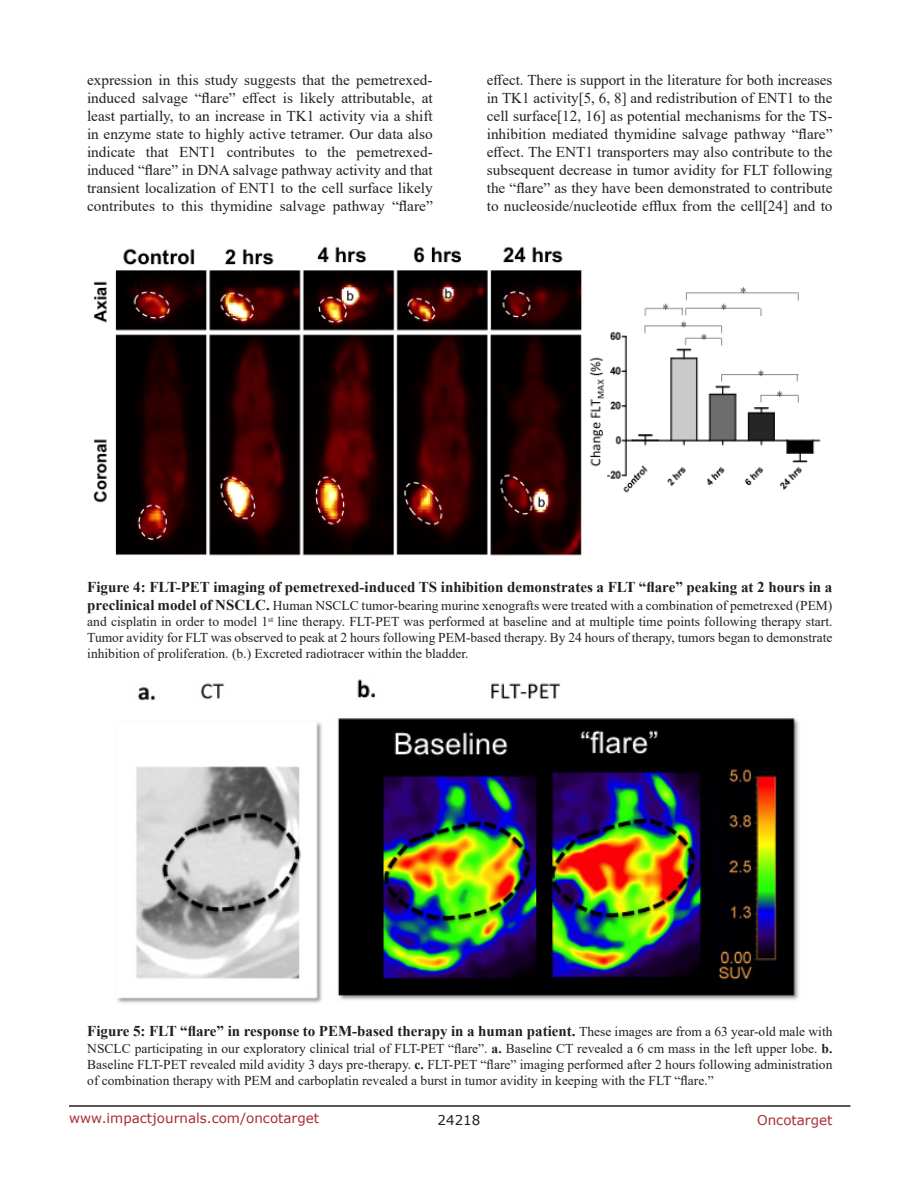
<style>
.page{position:relative;width:918px;height:1188px;background:#fff}
.page>*{position:absolute;margin:0;border:0;box-sizing:border-box;transform-origin:0 0}
.BodyText{font:15px/18px "Times New Roman";color:#221f22;text-align:justify}
.FigureText{font:700 15px "Times New Roman";color:#221f22}
.FigureText-2{font:13.5px/16.2px "Times New Roman";color:#221f22;text-align:justify}
.t1{font:13.5px "Verdana";color:#ac2b31}
.t2{font:13.5px "Verdana";color:#221f22}
.s1{font-weight:700;font-size:15px}
.s2{font-weight:400;font-size:13.5px}
.s3{font-weight:700}
</style>
<div class="page">
<hr style="left:69px;top:1105px;width:781px;height:2px;background:#231f20">
<img style="left:93px;top:246px;width:728px;height:310px">
<img style="left:117px;top:679px;width:682px;height:324px">
<p class="BodyText" style="left:87px;top:71px;width:347px">expression in this study suggests that the pemetrexed&shy;induced salvage “flare” effect is likely attributable, at least partially, to an increase in TK1 activity via a shift in enzyme state to highly active tetramer. Our data also indicate that ENT1 contributes to the pemetrexed&shy;induced “flare” in DNA salvage pathway activity and that transient localization of ENT1 to the cell surface likely contributes to this thymidine salvage pathway “flare”</p>
<p class="BodyText" style="left:487px;top:71px;width:347px">effect. There is support in the literature for both increases in TK1 activity[5, 6, 8] and redistribution of ENT1 to the cell surface[12, 16] as potential mechanisms for the TS&shy;inhibition mediated thymidine salvage pathway “flare” effect. The ENT1 transporters may also contribute to the subsequent decrease in tumor avidity for FLT following the “flare” as they have been demonstrated to contribute to nucleoside/nucleotide efflux from the cell[24] and to</p>
<p class="FigureText" style="left:87px;top:576px;width:747px">Figure 4: FLT-PET imaging of pemetrexed-induced TS inhibition demonstrates a FLT “flare” peaking at 2 hours in a</p>
<p class="FigureText-2" style="left:87px;top:597px;width:747px"><span class="s1">preclinical model of NSCLC.</span> Human NSCLC tumor-bearing murine xenografts were treated with a combination of pemetrexed (PEM) and cisplatin in order to model 1<sup>st</sup> line therapy. FLT-PET was performed at baseline and at multiple time points following therapy start.<br>Tumor avidity for FLT was observed to peak at 2 hours following PEM-based therapy. By 24 hours of therapy, tumors began to demonstrate inhibition of proliferation. (b.) Excreted radiotracer within the bladder.</p>
<p class="FigureText" style="left:87px;top:1021px;width:747px">Figure 5: FLT “flare” in response to PEM-based therapy in a human patient. <span class="s2">These images are from a 63 year-old male with</span></p>
<p class="FigureText-2" style="left:87px;top:1040px;width:747px">NSCLC participating in our exploratory clinical trial of FLT-PET “flare”. <span class="s3">a.</span> Baseline CT revealed a 6 cm mass in the left upper lobe. <span class="s3">b.<br></span>Baseline FLT-PET revealed mild avidity 3 days pre-therapy. <span class="s3">c.</span> FLT-PET “flare” imaging performed after 2 hours following administration of combination therapy with PEM and carboplatin revealed a burst in tumor avidity in keeping with the FLT “flare.”</p>
<p class="t1" style="left:69px;top:1109px;width:252px">www.impactjournals.com/oncotarget</p>
<p class="t2" style="left:438px;top:1111px;width:44px">24218</p>
<p class="t1" style="left:757px;top:1111px;width:77px">Oncotarget</p>
</div>
